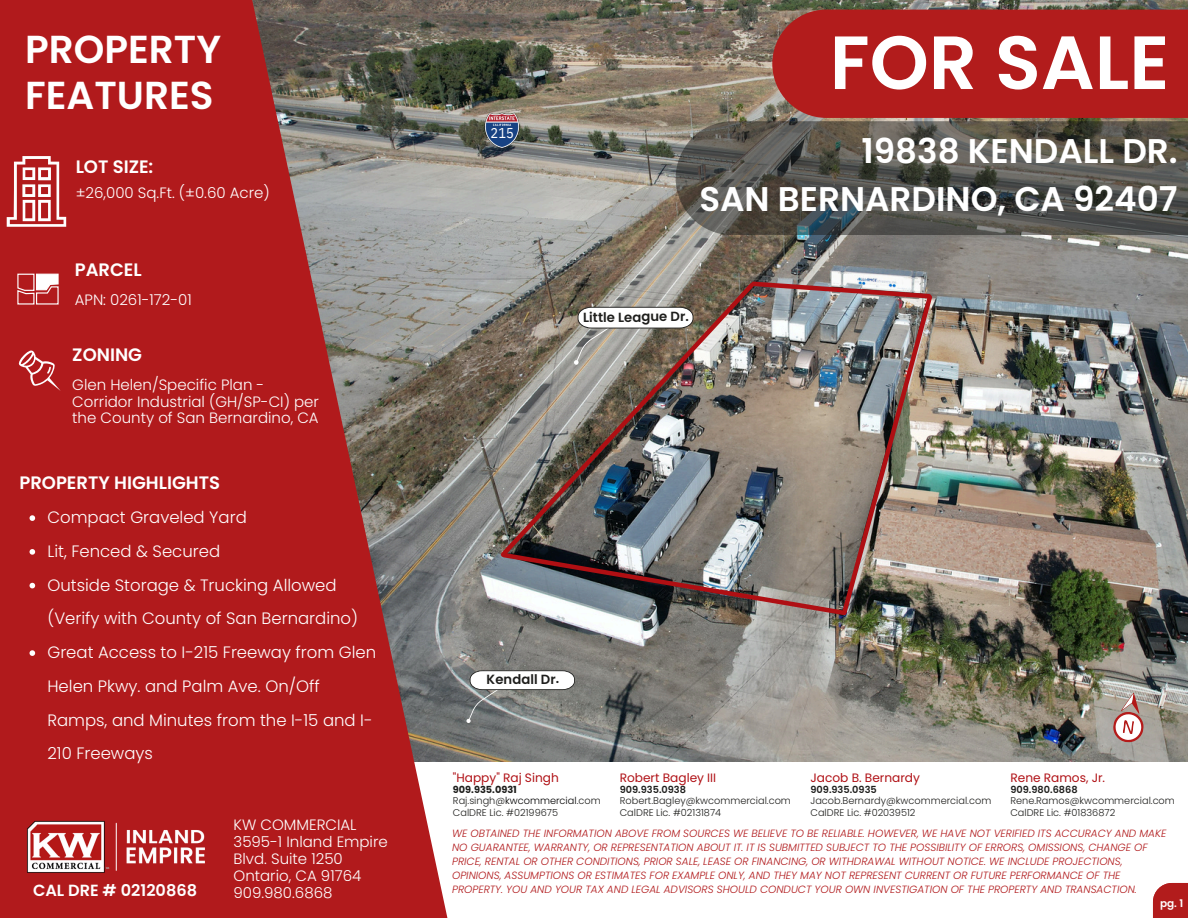
<style>
.page{position:relative;width:1188px;height:918px;background:#fff}
.page>*{position:absolute;margin:0;border:0;box-sizing:border-box;transform-origin:0 0}
.t1{font:600 75.3px "Poppins";color:#fff}
.t2{font:600 39px/45.5px "Poppins";color:#fff}
.t3{font:600 34.2px/47.2px "Poppins";color:#fff;text-align:right}
.t4{font:600 18px "Poppins";color:#fff}
.t5{font:300 16.5px/33.8px "Poppins";color:#fff}
.t6{font:600 16.2px "Poppins";color:#fff}
.t7{font:300 15px/16.8px "Poppins";color:#fff}
.t8{font:14.25px "IBM Plex Sans Cond";color:#fff}
.t9{font:600 13.2px "Poppins";letter-spacing:-.01em;color:#1e1e1c}
.t10{font:12.15px "Poppins";color:#b01116}
.t11{font:italic 300 10.5px/14px "Poppins";color:#b11a1c}
.t12{font:600 10.5px "Poppins";color:#fff}
.t13{font:300 9.75px "Poppins";color:#1e1e1c}
.t14{font:600 9.75px "Poppins";color:#1e1e1c}
.t15{font:700 9.75px "Poppins";color:#1e1e1c}
.s1{color:#000}
</style>
<div class="page">
<img style="left:449px;top:0;width:739px;height:761px">
<svg style="left:0;top:0;width:449px;height:918px;background:#a63232"></svg>
<div style="left:772px;top:10px;width:416px;height:108px;background:#b21c1c"></div>
<img style="left:676px;top:121px;width:512px;height:114px">
<img style="left:19px;top:817px;width:195px;height:60px">
<svg style="left:1153px;top:883px;width:35px;height:35px"></svg>
<svg style="left:7px;top:156px;width:59px;height:71px"></svg>
<svg style="left:16px;top:273px;width:43px;height:32px"></svg>
<svg style="left:19px;top:351px;width:42px;height:40px;background:#bf4446"></svg>
<svg style="left:1112px;top:693px;width:33px;height:50px"></svg>
<img style="left:476px;top:104px;width:52px;height:52px">
<svg style="left:30px;top:515px;width:5px;height:6px"></svg>
<svg style="left:30px;top:549px;width:5px;height:6px"></svg>
<svg style="left:30px;top:583px;width:5px;height:5px"></svg>
<svg style="left:30px;top:650px;width:5px;height:6px"></svg>
<svg style="left:466px;top:670px;width:109px;height:53px"></svg>
<img style="left:499px;top:279px;width:436px;height:339px">
<p class="t2" style="left:25px;top:27px;width:198px">PROPERTY<br>FEATURES</p>
<h4 class="t1" style="left:830px;top:10px;width:341px">FOR SALE</h4>
<p class="t4" style="left:76px;top:154px;width:79px">LOT SIZE:</p>
<p class="t7" style="left:76px;top:185px;width:196px">±26,000 Sq.Ft. (±0.60 Acre)</p>
<p class="t4" style="left:75px;top:257px;width:69px">PARCEL</p>
<p class="t7" style="left:75px;top:291px;width:119px">APN: 0261-172-01</p>
<p class="t4" style="left:72px;top:342px;width:71px">ZONING</p>
<p class="t7" style="left:72px;top:376px;width:248px">Glen Helen/Specific Plan -<br>Corridor Industrial (GH/SP-CI) per the County of San Bernardino, CA</p>
<p class="t4" style="left:19px;top:471px;width:202px">PROPERTY HIGHLIGHTS</p>
<p class="t5" style="left:47px;top:501px;width:201px">Compact Graveled Yard</p>
<p class="t5" style="left:47px;top:534px;width:174px">Lit, Fenced &amp; Secured</p>
<h4 class="t5" style="left:47px;top:568px;width:312px">Outside Storage &amp; Trucking Allowed (Verify with County of San Bernardino)</h4>
<p class="t5" style="left:47px;top:636px;width:330px">Great Access to I-215 Freeway from Glen<br>Helen Pkwy. and Palm Ave. On/Off<br>Ramps, and Minutes from the I-15 and I-<br>210 Freeways</p>
<p class="t6" style="left:33px;top:879px;width:166px">CAL DRE # 02120868</p>
<h2 class="t7" style="left:234px;top:816px;width:124px">KW COMMERCIAL</h2>
<p class="t7" style="left:234px;top:833px;width:156px">3595-1 Inland Empire<br>Blvd. Suite 1250</p>
<h4 class="t7" style="left:234px;top:867px;width:129px">Ontario, CA 91764<br>909.980.6868</h4>
<p class="t8" style="left:491px;top:123px;width:25px">215</p>
<h4 class="t3" style="left:699px;top:128px;width:480px">19838 KENDALL DR.<br>SAN BERNARDINO, CA 92407</h4>
<p class="t9" style="left:583px;top:308px;width:107px">Little League Dr.</p>
<h3 class="t9" style="left:487px;top:670px;width:74px">Kendall Dr.</h3>
<h6 class="t10" style="left:453px;top:769px;width:107px">"Happy" Raj Singh</h6>
<p class="t15" style="left:453px;top:783px;width:65px">909.935.0931</p>
<h1 class="t13" style="left:453px;top:794px;width:149px">Raj.singh@<span class="s1">kwcommercial</span>.com</h1>
<p class="t13" style="left:453px;top:805px;width:107px">CalDRE Lic. #02199675</p>
<p class="t10" style="left:620px;top:769px;width:98px">Robert Bagley III</p>
<p class="t14" style="left:620px;top:783px;width:68px">909.935.0938</p>
<p class="t13" style="left:620px;top:794px;width:173px">Robert.Bagley@kwcommercial.com</p>
<p class="t13" style="left:620px;top:805px;width:103px">CalDRE Lic. #02131874</p>
<p class="t10" style="left:811px;top:769px;width:111px">Jacob B. Bernardy</p>
<p class="t14" style="left:811px;top:783px;width:68px">909.935.0935</p>
<p class="t13" style="left:811px;top:794px;width:182px">Jacob.Bernardy@kwcommercial.com</p>
<p class="t13" style="left:811px;top:805px;width:107px">CalDRE Lic. #02039512</p>
<p class="t10" style="left:1010px;top:769px;width:96px">Rene Ramos, Jr.</p>
<p class="t14" style="left:1010px;top:783px;width:69px">909.980.6868</p>
<p class="t13" style="left:1010px;top:794px;width:166px">Rene.Ramos@kwcommercial.com</p>
<p class="t13" style="left:1010px;top:805px;width:106px">CalDRE Lic. #01836872</p>
<p class="t11" style="left:452px;top:827px;width:716px">WE OBTAINED THE INFORMATION ABOVE FROM SOURCES WE BELIEVE TO BE RELIABLE. HOWEVER, WE HAVE NOT VERIFIED ITS ACCURACY AND MAKE NO GUARANTEE, WARRANTY, OR REPRESENTATION ABOUT IT. IT IS SUBMITTED SUBJECT TO THE POSSIBILITY OF ERRORS, OMISSIONS, CHANGE OF PRICE, RENTAL OR OTHER CONDITIONS, PRIOR SALE, LEASE OR FINANCING, OR WITHDRAWAL WITHOUT NOTICE. WE INCLUDE PROJECTIONS, OPINIONS, ASSUMPTIONS OR ESTIMATES FOR EXAMPLE ONLY, AND THEY MAY NOT REPRESENT CURRENT OR FUTURE PERFORMANCE OF THE PROPERTY. YOU AND YOUR TAX AND LEGAL ADVISORS SHOULD CONDUCT YOUR OWN INVESTIGATION OF THE PROPERTY AND TRANSACTION.</p>
<p class="t12" style="left:1160px;top:896px;width:25px">pg. 1</p>
</div>
